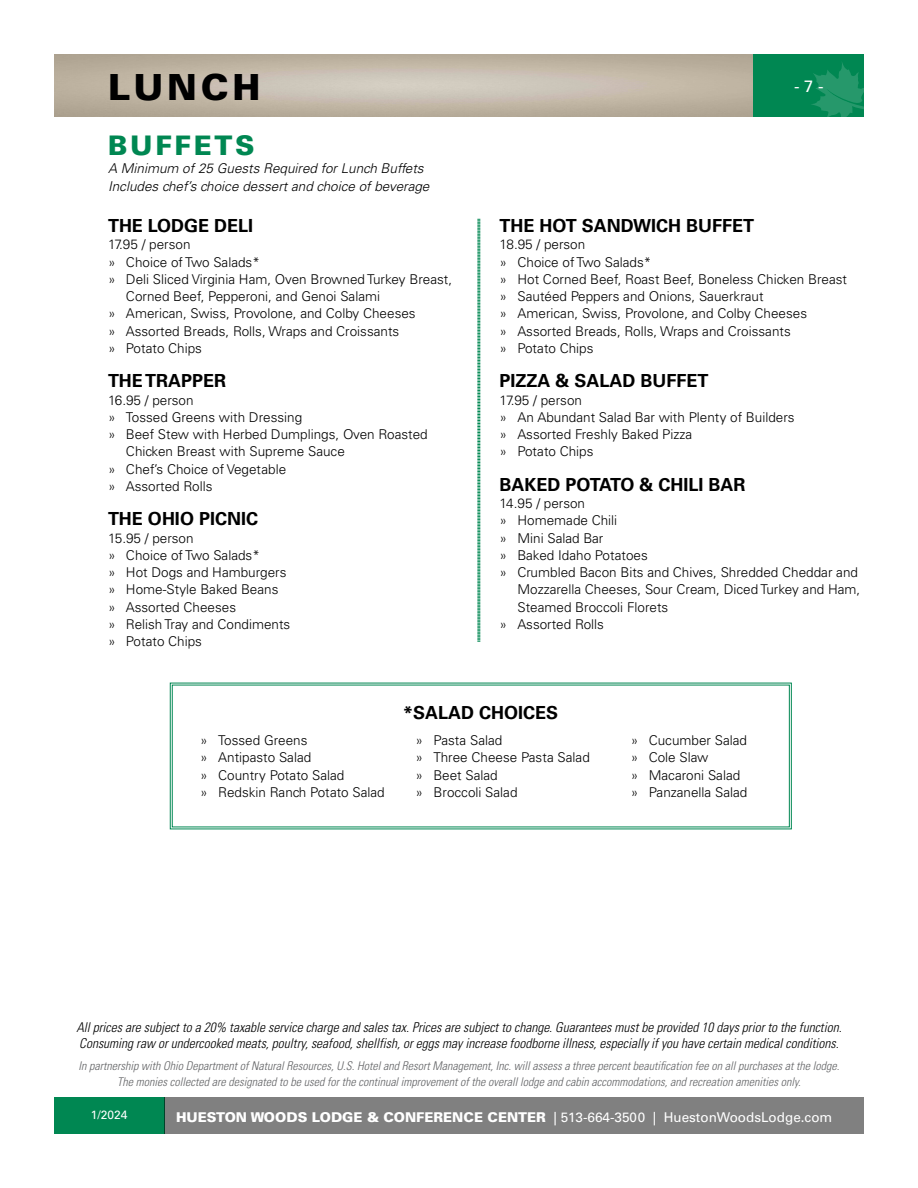
<style>
.page{position:relative;width:918px;height:1188px;background:#fff}
.page>*{position:absolute;margin:0;border:0;box-sizing:border-box;transform-origin:0 0}
.t1{font:900 36px "Univers LT Std";letter-spacing:.1em;color:#000}
.t2{font:900 27px "Univers LT Std";letter-spacing:.1em;color:#008752}
.t3{font:700 18px "Univers LT Std";color:#000}
.t4{font:16.5px "Univers LT Std";color:#fff}
.t5{font:300 13.5px/17.2px "Univers LT Std";color:#000}
.t6{font:italic 300 condensed 13.5px/16.2px "Univers LT Std";color:#000}
.t7{font:italic 300 13.5px/18px "Univers LT Std";color:#000}
.t8{font:13.5px "Univers LT Std";color:#fff}
.t9{font:italic 300 condensed 12px/16.2px "Univers LT Std";color:#636466;text-align:center}
.t10{font:12px "Univers LT Std";color:#fff}
.s1{font-weight:900}
</style>
<div class="page">
<img style="left:54px;top:54px;width:700px;height:63px">
<div style="left:754px;top:54px;width:110px;height:63px;background:#008752"></div>
<svg style="left:811px;top:63px;width:53px;height:54px"></svg>
<div style="left:54px;top:1097px;width:110px;height:37px;background:#008752"></div>
<div style="left:164px;top:1097px;width:700px;height:37px;background:#808080"></div>
<svg style="left:477px;top:219px;width:4px;height:423px;background:#7fc2a7"></svg>
<svg style="left:169px;top:682px;width:623px;height:148px"></svg>
<h1 class="t1" style="left:108px;top:64px;width:154px">LUNCH</h1>
<h2 class="t2" style="left:108px;top:128px;width:148px">BUFFETS</h2>
<p class="t7" style="left:108px;top:159px;width:323px">A Minimum of 25 Guests Required for Lunch Buffets<br>Includes chef’s choice dessert and choice of beverage</p>
<h3 class="t3" style="left:108px;top:215px;width:147px">THE LODGE DELI</h3>
<p class="t5" style="left:108px;top:236px;width:84px">17.95 / person</p>
<p class="t5" style="left:108px;top:253px;width:153px">» Choice of Two Salads*</p>
<p class="t5" style="left:108px;top:270px;width:346px">» Deli Sliced Virginia Ham, Oven Browned Turkey Breast,</p>
<p class="t5" style="left:126px;top:288px;width:256px">Corned Beef, Pepperoni, and Genoi Salami</p>
<p class="t5" style="left:108px;top:305px;width:309px">» American, Swiss, Provolone, and Colby Cheeses</p>
<p class="t5" style="left:108px;top:322px;width:293px">» Assorted Breads, Rolls, Wraps and Croissants</p>
<p class="t5" style="left:108px;top:339px;width:96px">» Potato Chips</p>
<h3 class="t3" style="left:108px;top:370px;width:120px">THE TRAPPER</h3>
<p class="t5" style="left:108px;top:391px;width:87px">16.95 / person</p>
<p class="t5" style="left:108px;top:408px;width:196px">» Tossed Greens with Dressing</p>
<p class="t5" style="left:108px;top:426px;width:321px">» Beef Stew with Herbed Dumplings, Oven Roasted</p>
<p class="t5" style="left:126px;top:443px;width:220px">Chicken Breast with Supreme Sauce</p>
<p class="t5" style="left:108px;top:460px;width:180px">» Chef’s Choice of Vegetable</p>
<p class="t5" style="left:108px;top:477px;width:106px">» Assorted Rolls</p>
<h3 class="t3" style="left:108px;top:508px;width:152px">THE OHIO PICNIC</h3>
<p class="t5" style="left:108px;top:529px;width:184px">15.95 / person<br>» Choice of Two Salads*<br>» Hot Dogs and Hamburgers » Home-Style Baked Beans<br>» Assorted Cheeses<br>» Relish Tray and Condiments » Potato Chips</p>
<p class="t4" style="left:794px;top:76px;width:31px">- 7 -</p>
<h3 class="t3" style="left:500px;top:215px;width:256px">THE HOT SANDWICH BUFFET</h3>
<p class="t5" style="left:500px;top:236px;width:349px">18.95 / person<br>» Choice of Two Salads*<br>» Hot Corned Beef, Roast Beef, Boneless Chicken Breast » Sautéed Peppers and Onions, Sauerkraut<br>» American, Swiss, Provolone, and Colby Cheeses<br>» Assorted Breads, Rolls, Wraps and Croissants<br>» Potato Chips</p>
<h3 class="t3" style="left:500px;top:370px;width:211px">PIZZA &amp; SALAD BUFFET</h3>
<p class="t5" style="left:500px;top:391px;width:297px">17.95 / person<br>» An Abundant Salad Bar with Plenty of Builders » Assorted Freshly Baked Pizza<br>» Potato Chips</p>
<h3 class="t3" style="left:500px;top:474px;width:247px">BAKED POTATO &amp; CHILI BAR</h3>
<p class="t5" style="left:500px;top:495px;width:87px">14.95 / person</p>
<p class="t5" style="left:500px;top:512px;width:119px">» Homemade Chili</p>
<p class="t5" style="left:500px;top:529px;width:105px">» Mini Salad Bar</p>
<p class="t5" style="left:500px;top:546px;width:150px">» Baked Idaho Potatoes</p>
<p class="t5" style="left:500px;top:564px;width:360px">» Crumbled Bacon Bits and Chives, Shredded Cheddar and</p>
<p class="t5" style="left:517px;top:581px;width:344px">Mozzarella Cheeses, Sour Cream, Diced Turkey and Ham,</p>
<p class="t5" style="left:517px;top:598px;width:152px">Steamed Broccoli Florets</p>
<p class="t5" style="left:500px;top:615px;width:106px">» Assorted Rolls</p>
<h3 class="t3" style="left:403px;top:702px;width:157px">*SALAD CHOICES</h3>
<p class="t5" style="left:200px;top:732px;width:186px">» Tossed Greens<br>» Antipasto Salad<br>» Country Potato Salad<br>» Redskin Ranch Potato Salad</p>
<p class="t5" style="left:416px;top:732px;width:176px">» Pasta Salad<br>» Three Cheese Pasta Salad » Beet Salad<br>» Broccoli Salad</p>
<p class="t5" style="left:631px;top:732px;width:118px">» Cucumber Salad » Cole Slaw<br>» Macaroni Salad » Panzanella Salad</p>
<p class="t6" style="left:76px;top:1019px;width:767px">All prices are subject to a 20% taxable service charge and sales tax. Prices are subject to change. Guarantees must be provided 10 days prior to the function.<br>Consuming raw or undercooked meats, poultry, seafood, shellfish, or eggs may increase foodborne illness, especially if you have certain medical conditions.</p>
<p class="t9" style="left:79px;top:1057px;width:762px">In partnership with Ohio Department of Natural Resources, U.S. Hotel and Resort Management, Inc. will assess a three percent beautification fee on all purchases at the lodge.<br>The monies collected are designated to be used for the continual improvement of the overall lodge and cabin accommodations, and recreation amenities only.</p>
<p class="t10" style="left:91px;top:1108px;width:38px">1/2024</p>
<p class="t8" style="left:176px;top:1109px;width:658px"><span class="s1">HUESTON WOODS LODGE &amp; CONFERENCE CENTER</span> | 513-664-3500 | HuestonWoodsLodge.com</p>
</div>
